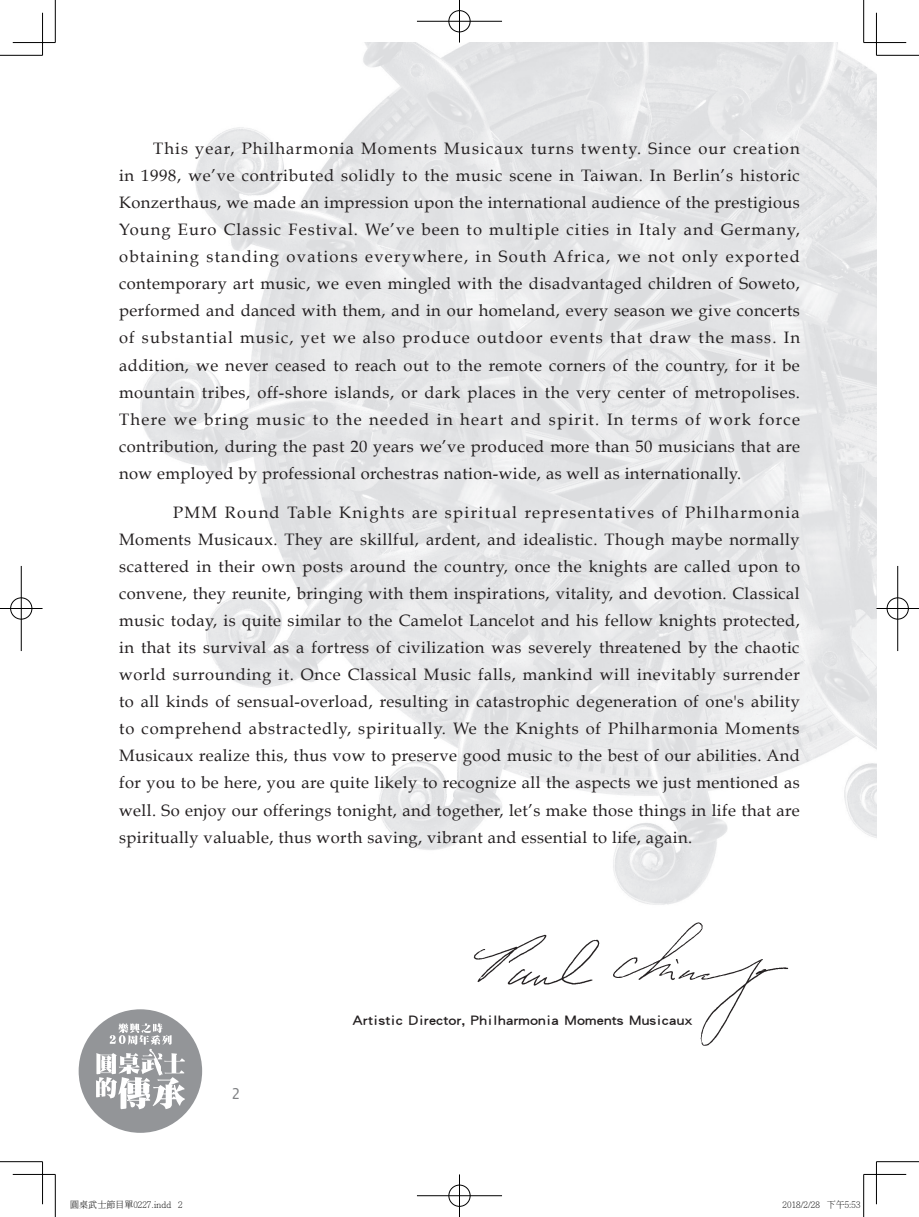
<style>
.page{position:relative;width:919px;height:1217px;background:#fff}
.page>*{position:absolute;margin:0;border:0;box-sizing:border-box;transform-origin:0 0}
.t1{font:16.5px/27px "Book Antiqua";letter-spacing:.025em;color:#231f20;text-align:justify}
.t2{font:15px "Lucida Sans";color:#808285;scale:.9 1}
.t3{font:14.1px "DF Hei Std W7";letter-spacing:.01em;color:#231f20;scale:1.11 1}
.t4{font:300 9px "Adobe Ming Std";color:#000}
</style>
<div class="page">
<img style="left:140px;top:43px;width:736px;height:1090px">
<div style="left:79px;top:1009px;width:123px;height:123px;background:#939598;border-radius:50%"></div>
<svg style="left:96px;top:1023px;width:89px;height:85px"></svg>
<img style="left:459px;top:906px;width:340px;height:148px">
<hr style="left:863px;top:41px;width:43px;height:3px;background:#fff">
<hr style="left:875px;top:13px;width:2px;height:42px;background:#fff">
<hr style="left:0;top:55px;width:43px;height:1px;background:#000">
<hr style="left:876px;top:55px;width:42px;height:1px;background:#000">
<hr style="left:0;top:1161px;width:43px;height:1px;background:#000">
<hr style="left:876px;top:1161px;width:42px;height:1px;background:#000">
<hr style="left:55px;top:0;width:1px;height:43px;background:#000">
<hr style="left:55px;top:1174px;width:1px;height:42px;background:#000">
<hr style="left:863px;top:0;width:1px;height:43px;background:#000">
<hr style="left:863px;top:1174px;width:1px;height:42px;background:#000">
<hr style="left:13px;top:42px;width:42px;height:1px;background:#000">
<hr style="left:863px;top:42px;width:43px;height:1px;background:#000">
<hr style="left:13px;top:1173px;width:42px;height:1px;background:#000">
<hr style="left:863px;top:1173px;width:43px;height:1px;background:#000">
<hr style="left:42px;top:13px;width:1px;height:42px;background:#000">
<hr style="left:42px;top:1161px;width:1px;height:42px;background:#000">
<hr style="left:876px;top:13px;width:1px;height:42px;background:#000">
<hr style="left:876px;top:1161px;width:1px;height:42px;background:#000">
<div style="left:448px;top:10px;width:23px;height:23px;border:2px solid #fff;border-radius:50%"></div>
<hr style="left:417px;top:20px;width:85px;height:2px;background:#fff">
<hr style="left:458px;top:0;width:2px;height:43px;background:#fff">
<div style="left:448px;top:10px;width:22px;height:22px;border:1px solid #000;border-radius:50%"></div>
<hr style="left:417px;top:21px;width:85px;height:1px;background:#000">
<hr style="left:459px;top:0;width:1px;height:43px;background:#000">
<div style="left:448px;top:1183px;width:23px;height:23px;border:2px solid #fff;border-radius:50%"></div>
<hr style="left:417px;top:1194px;width:85px;height:2px;background:#fff">
<hr style="left:458px;top:1174px;width:2px;height:42px;background:#fff">
<div style="left:448px;top:1184px;width:22px;height:22px;border:1px solid #000;border-radius:50%"></div>
<hr style="left:417px;top:1195px;width:85px;height:1px;background:#000">
<hr style="left:459px;top:1174px;width:1px;height:42px;background:#000">
<div style="left:10px;top:596px;width:23px;height:24px;border:2px solid #fff;border-radius:50%"></div>
<hr style="left:0;top:607px;width:43px;height:2px;background:#fff">
<hr style="left:20px;top:566px;width:2px;height:85px;background:#fff">
<div style="left:10px;top:597px;width:22px;height:22px;border:1px solid #000;border-radius:50%"></div>
<hr style="left:0;top:608px;width:43px;height:1px;background:#000">
<hr style="left:21px;top:566px;width:1px;height:85px;background:#000">
<div style="left:885px;top:596px;width:24px;height:24px;border:2px solid #fff;border-radius:50%"></div>
<hr style="left:876px;top:607px;width:42px;height:2px;background:#fff">
<hr style="left:896px;top:566px;width:2px;height:85px;background:#fff">
<div style="left:886px;top:597px;width:22px;height:22px;border:1px solid #000;border-radius:50%"></div>
<hr style="left:876px;top:608px;width:42px;height:1px;background:#000">
<hr style="left:897px;top:566px;width:1px;height:85px;background:#000">
<p class="t1" style="left:119px;top:135px;width:682px;text-indent:34px">This year, Philharmonia Moments Musicaux turns twenty. Since our creation in 1998, we’ve contributed solidly to the music scene in Taiwan. In Berlin’s historic Konzerthaus, we made an impression upon the international audience of the prestigious Young Euro Classic Festival. We’ve been to multiple cities in Italy and Germany, obtaining standing ovations everywhere, in South Africa, we not only exported contemporary art music, we even mingled with the disadvantaged children of Soweto, performed and danced with them, and in our homeland, every season we give concerts of substantial music, yet we also produce outdoor events that draw the mass. In addition, we never ceased to reach out to the remote corners of the country, for it be mountain tribes, off-shore islands, or dark places in the very center of metropolises.<br>There we bring music to the needed in heart and spirit. In terms of work force contribution, during the past 20 years we’ve produced more than 50 musicians that are now employed by professional orchestras nation-wide, as well as internationally.</p>
<p class="t1" style="left:119px;top:499px;width:682px;text-indent:54px">PMM Round Table Knights are spiritual representatives of Philharmonia Moments Musicaux. They are skillful, ardent, and idealistic. Though maybe normally scattered in their own posts around the country, once the knights are called upon to convene, they reunite, bringing with them inspirations, vitality, and devotion. Classical music today, is quite similar to the Camelot Lancelot and his fellow knights protected, in that its survival as a fortress of civilization was severely threatened by the chaotic world surrounding it. Once Classical Music falls, mankind will inevitably surrender to all kinds of sensual-overload, resulting in catastrophic degeneration of one's ability to comprehend abstractedly, spiritually. We the Knights of Philharmonia Moments Musicaux realize this, thus vow to preserve good music to the best of our abilities. And for you to be here, you are quite likely to recognize all the aspects we just mentioned as well. So enjoy our offerings tonight, and together, let’s make those things in life that are spiritually valuable, thus worth saving, vibrant and essential to life, again.</p>
<p class="t2" style="left:232px;top:1085px;width:11px">2</p>
<p class="t3" style="left:352px;top:1011px;width:308px">Artistic Director, Philharmonia Moments Musicaux</p>
<p class="t4" style="left:70px;top:1199px;width:114px">圓桌武士節目單0227.indd 2</p>
<p class="t4" style="left:782px;top:1199px;width:79px">2018/2/28 下午5:53</p>
</div>
